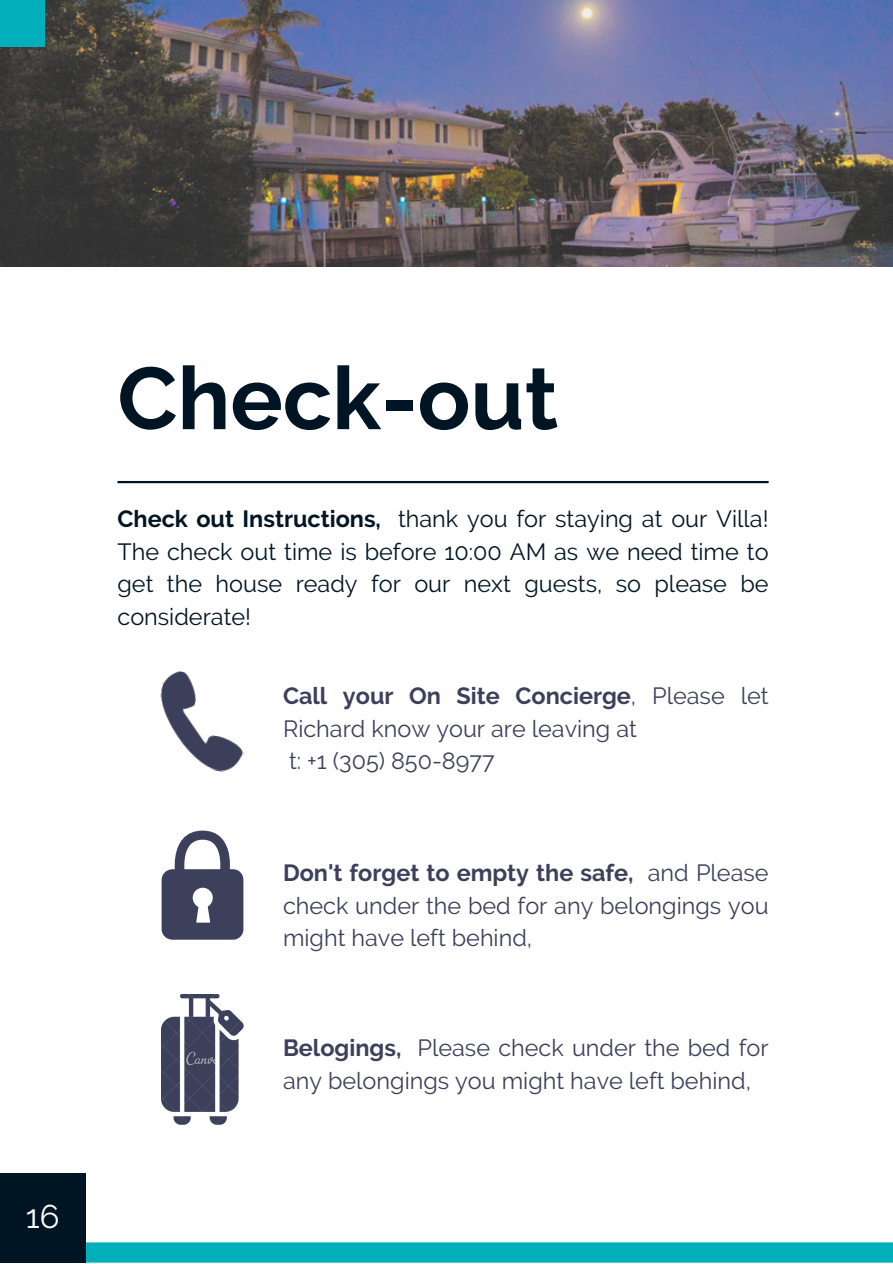
<style>
.page{position:relative;width:893px;height:1264px;background:#fff}
.page>*{position:absolute;margin:0;border:0;box-sizing:border-box;transform-origin:0 0}
.t1{font:700 87.45px "Raleway";color:#001524}
.t2{font:32.7px "Raleway";color:#fff}
.t3{font:23.4px/32.5px "Raleway";color:#3d405b}
.t4{font:23.4px/32.5px "Raleway";color:#001524;text-align:justify}
.s1{font-weight:700}
</style>
<div class="page">
<hr style="left:117px;top:481px;width:651px;height:2px;background:#001524">
<div style="left:0;top:1242px;width:892px;height:20px;background:#00afb9"></div>
<svg style="left:161px;top:830px;width:82px;height:109px"></svg>
<img style="left:0;top:0;width:892px;height:266px">
<div style="left:0;top:0;width:44px;height:46px;background:#00afb9"></div>
<img style="left:160px;top:671px;width:84px;height:101px">
<div style="left:0;top:1173px;width:86px;height:89px;background:#001524"></div>
<img style="left:161px;top:994px;width:82px;height:130px">
<p class="t2" style="left:26px;top:1196px;width:35px">16</p>
<p class="t1" style="left:117px;top:347px;width:442px">Check-out</p>
<p class="t4" style="left:117px;top:502px;width:652px"><span class="s1">Check out Instructions,</span> thank you for staying at our Villa!<br>The check out time is before 10:00 AM as we need time to get the house ready for our next guests, so please be considerate!</p>
<p class="t3" style="left:283px;top:679px;width:487px"><span class="s1">Call your On Site Concierge</span>, Please let<br>Richard know your are leaving at</p>
<p class="t3" style="left:289px;top:744px;width:207px">t: +1 (305) 850-8977</p>
<p class="t3" style="left:283px;top:856px;width:487px;text-align:justify"><span class="s1">Don't forget to empty the safe,</span> and Please check under the bed for any belongings you might have left behind,</p>
<p class="t3" style="left:283px;top:1031px;width:487px"><span class="s1">Belogings,</span> Please check under the bed for any belongings you might have left behind,</p>
</div>
